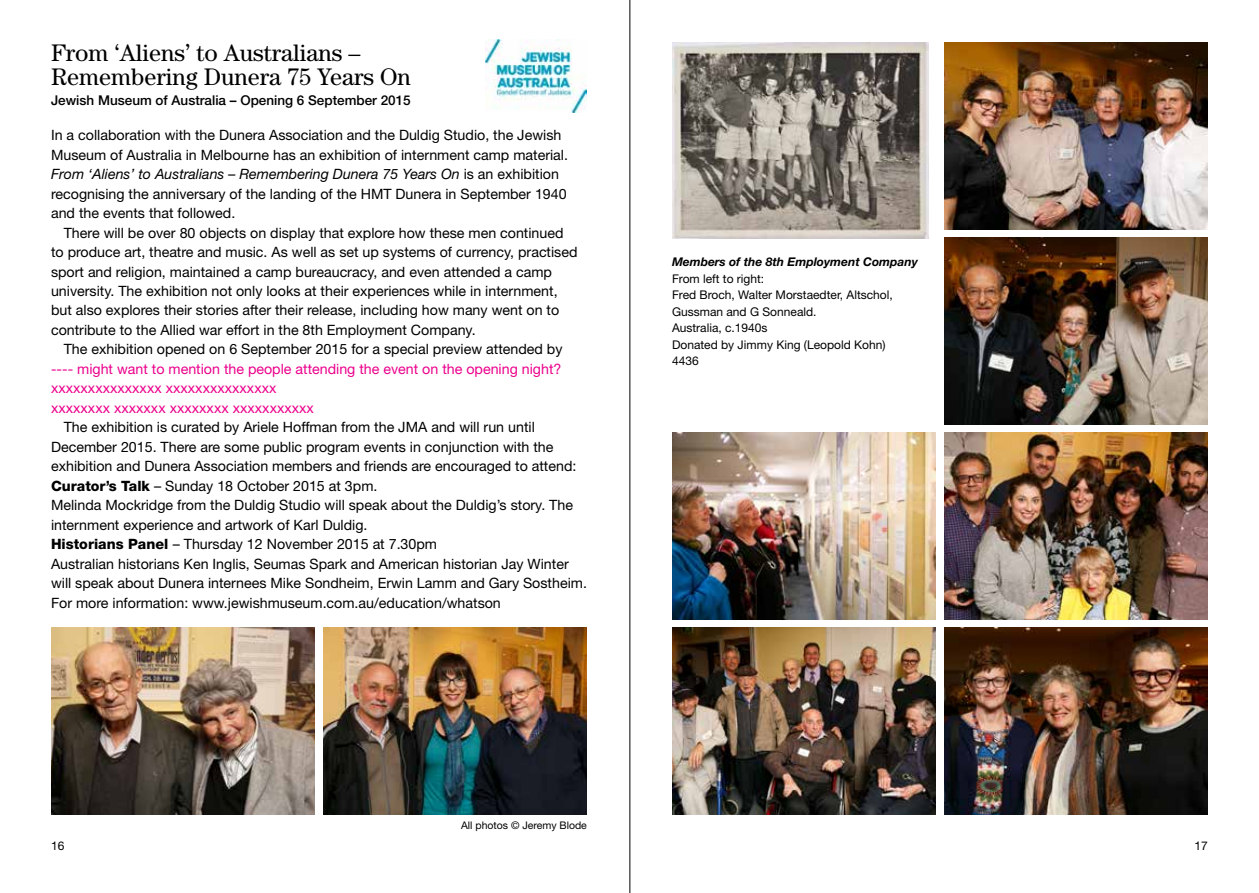
<style>
.page{position:relative;width:1259px;height:893px;background:#fff}
.page>*{position:absolute;margin:0;border:0;box-sizing:border-box;transform-origin:0 0}
.t1{font:24px/24px "Century";color:#000}
.t2{font:14.25px/19.5px "Helvetica Neue";color:#000}
.t3{font:14.25px/19.5px "Helvetica Neue";color:#ec008c}
.t4{font:500 13.5px "Helvetica Neue";color:#000}
.t5{font:12px/16.5px "Helvetica Neue";color:#000}
.t6{font:italic 700 12px "Helvetica Neue";color:#000}
.t7{font:10.5px "Helvetica Neue";color:#000}
.s1{font-style:italic}
.s2{font-weight:800}
</style>
<div class="page">
<hr style="left:629px;top:0;width:1px;height:893px;background:#000">
<img style="left:672px;top:43px;width:256px;height:195px">
<img style="left:672px;top:628px;width:263px;height:187px">
<img style="left:944px;top:238px;width:264px;height:187px">
<img style="left:944px;top:628px;width:264px;height:187px">
<img style="left:944px;top:43px;width:264px;height:187px">
<img style="left:672px;top:433px;width:263px;height:187px">
<img style="left:323px;top:628px;width:264px;height:187px">
<img style="left:944px;top:433px;width:264px;height:187px">
<img style="left:51px;top:628px;width:264px;height:187px">
<img style="left:485px;top:39px;width:102px;height:74px">
<h1 class="t1" style="left:51px;top:41px;width:361px">From ‘Aliens’ to Australians –<br>Remembering Dunera 75 Years On</h1>
<p class="t4" style="left:51px;top:92px;width:361px">Jewish Museum of Australia – Opening 6 September 2015</p>
<p class="t2" style="left:51px;top:125px;width:518px">In a collaboration with the Dunera Association and the Duldig Studio, the Jewish Museum of Australia in Melbourne has an exhibition of internment camp material.<br><span class="s1">From ‘Aliens’ to Australians – Remembering Dunera 75 Years On</span> is an exhibition recognising the anniversary of the landing of the HMT Dunera in September 1940 and the events that followed.</p>
<p class="t2" style="left:51px;top:222px;width:528px;text-indent:13px">There will be over 80 objects on display that explore how these men continued to produce art, theatre and music. As well as set up systems of currency, practised sport and religion, maintained a camp bureaucracy, and even attended a camp university. The exhibition not only looks at their experiences while in internment, but also explores their stories after their release, including how many went on to contribute to the Allied war effort in the 8th Employment Company.</p>
<p class="t2" style="left:64px;top:339px;width:500px">The exhibition opened on 6 September 2015 for a special preview attended by</p>
<p class="t3" style="left:51px;top:359px;width:512px">---- might want to mention the people attending the event on the opening night? xxxxxxxxxxxxxxx xxxxxxxxxxxxxxx<br>xxxxxxxx xxxxxxx xxxxxxxx xxxxxxxxxxx</p>
<p class="t2" style="left:51px;top:417px;width:537px;text-indent:13px">The exhibition is curated by Ariele Hoffman from the JMA and will run until December 2015. There are some public program events in conjunction with the exhibition and Dunera Association members and friends are encouraged to attend:<br><span class="s2">Curator’s Talk</span> – Sunday 18 October 2015 at 3pm.<br>Melinda Mockridge from the Duldig Studio will speak about the Duldig’s story. The internment experience and artwork of Karl Duldig.<br><span class="s2">Historians Panel</span> – Thursday 12 November 2015 at 7.30pm<br>Australian historians Ken Inglis, Seumas Spark and American historian Jay Winter will speak about Dunera internees Mike Sondheim, Erwin Lamm and Gary Sostheim.<br>For more information: www.jewishmuseum.com.au/education/whatson</p>
<p class="t7" style="left:461px;top:819px;width:127px">All photos © Jeremy Blode</p>
<p class="t6" style="left:672px;top:255px;width:247px">Members of the 8th Employment Company</p>
<p class="t5" style="left:672px;top:270px;width:222px">From left to right:<br>Fred Broch, Walter Morstaedter, Altschol,<br>Gussman and G Sonneald.<br>Australia, c.1940s<br>Donated by Jimmy King (Leopold Kohn)<br>4436</p>
<p class="t5" style="left:51px;top:838px;width:15px">16</p>
<p class="t5" style="left:1194px;top:838px;width:15px">17</p>
</div>
